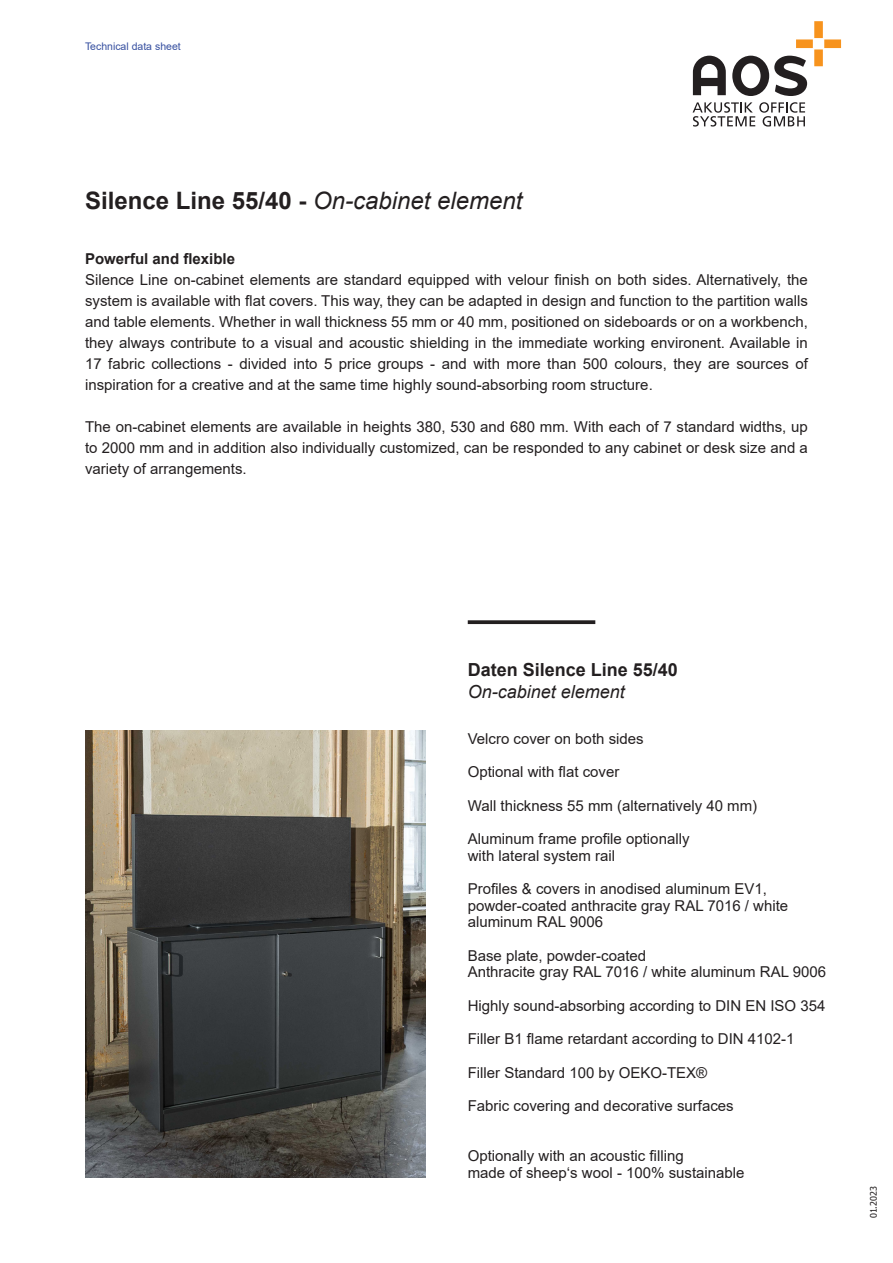
<style>
.page{position:relative;width:893px;height:1263px;background:#fff}
.page>*{position:absolute;margin:0;border:0;box-sizing:border-box;transform-origin:0 0}
.t1{font:700 24px "Arial";color:#231f20}
.t2{font:700 18px "Arial";color:#231f20}
.t3{font:italic 18px "Arial";color:#231f20}
.t4{font:15px/21px "Arial";color:#231f20}
.t5{font:700 15px "Arial";color:#231f20}
.t6{font:10.5px "Arial";color:#3750a0}
.t7{font:9px "Tahoma";color:#231f20}
.s1{font-weight:400;font-style:italic}
</style>
<div class="page">
<svg style="left:468px;top:620px;width:127px;height:4px"></svg>
<img style="left:85px;top:731px;width:340px;height:447px">
<svg style="left:693px;top:56px;width:33px;height:39px"></svg>
<svg style="left:732px;top:21px;width:109px;height:75px"></svg>
<svg style="left:693px;top:102px;width:112px;height:25px"></svg>
<p class="t6" style="left:85px;top:39px;width:97px">Technical data sheet</p>
<h1 class="t1" style="left:85px;top:183px;width:439px">Silence Line 55/40 - <span class="s1">On-cabinet element</span></h1>
<p class="t5" style="left:85px;top:248px;width:152px">Powerful and flexible</p>
<p class="t4" style="left:85px;top:269px;width:724px;text-align:justify">Silence Line on-cabinet elements are standard equipped with velour finish on both sides. Alternatively, the system is available with flat covers. This way, they can be adapted in design and function to the partition walls and table elements. Whether in wall thickness 55 mm or 40 mm, positioned on sideboards or on a workbench, they always contribute to a visual and acoustic shielding in the immediate working environent. Available in 17 fabric collections - divided into 5 price groups - and with more than 500 colours, they are sources of inspiration for a creative and at the same time highly sound-absorbing room structure.</p>
<p class="t4" style="left:85px;top:416px;width:724px;text-align:justify">The on-cabinet elements are available in heights 380, 530 and 680 mm. With each of 7 standard widths, up to 2000 mm and in addition also individually customized, can be responded to any cabinet or desk size and a variety of arrangements.</p>
<p class="t2" style="left:468px;top:657px;width:212px">Daten Silence Line 55/40</p>
<p class="t3" style="left:468px;top:679px;width:159px">On-cabinet element</p>
<p class="t4" style="left:468px;top:728px;width:177px">Velcro cover on both sides</p>
<p class="t4" style="left:468px;top:761px;width:153px">Optional with flat cover</p>
<p class="t4" style="left:468px;top:795px;width:291px">Wall thickness 55 mm (alternatively 40 mm)</p>
<p class="t4" style="left:468px;top:831px;width:223px;line-height:16.5px">Aluminum frame profile optionally with lateral system rail</p>
<p class="t4" style="left:468px;top:881px;width:322px;line-height:16.5px">Profiles &amp; covers in anodised aluminum EV1, powder-coated anthracite gray RAL 7016 / white aluminum RAL 9006</p>
<p class="t4" style="left:468px;top:947px;width:360px;line-height:16.5px">Base plate, powder-coated<br>Anthracite gray RAL 7016 / white aluminum RAL 9006</p>
<p class="t4" style="left:468px;top:995px;width:359px">Highly sound-absorbing according to DIN EN ISO 354</p>
<p class="t4" style="left:468px;top:1028px;width:328px">Filler B1 flame retardant according to DIN 4102-1</p>
<p class="t4" style="left:468px;top:1062px;width:241px">Filler Standard 100 by OEKO-TEX®</p>
<p class="t4" style="left:468px;top:1095px;width:267px">Fabric covering and decorative surfaces</p>
<p class="t4" style="left:468px;top:1148px;width:278px;line-height:16.5px">Optionally with an acoustic filling<br>made of sheep‘s wool - 100% sustainable</p>
<p class="t7" style="left:868px;top:1218px;width:34px;rotate:-90deg">01.2023</p>
</div>
